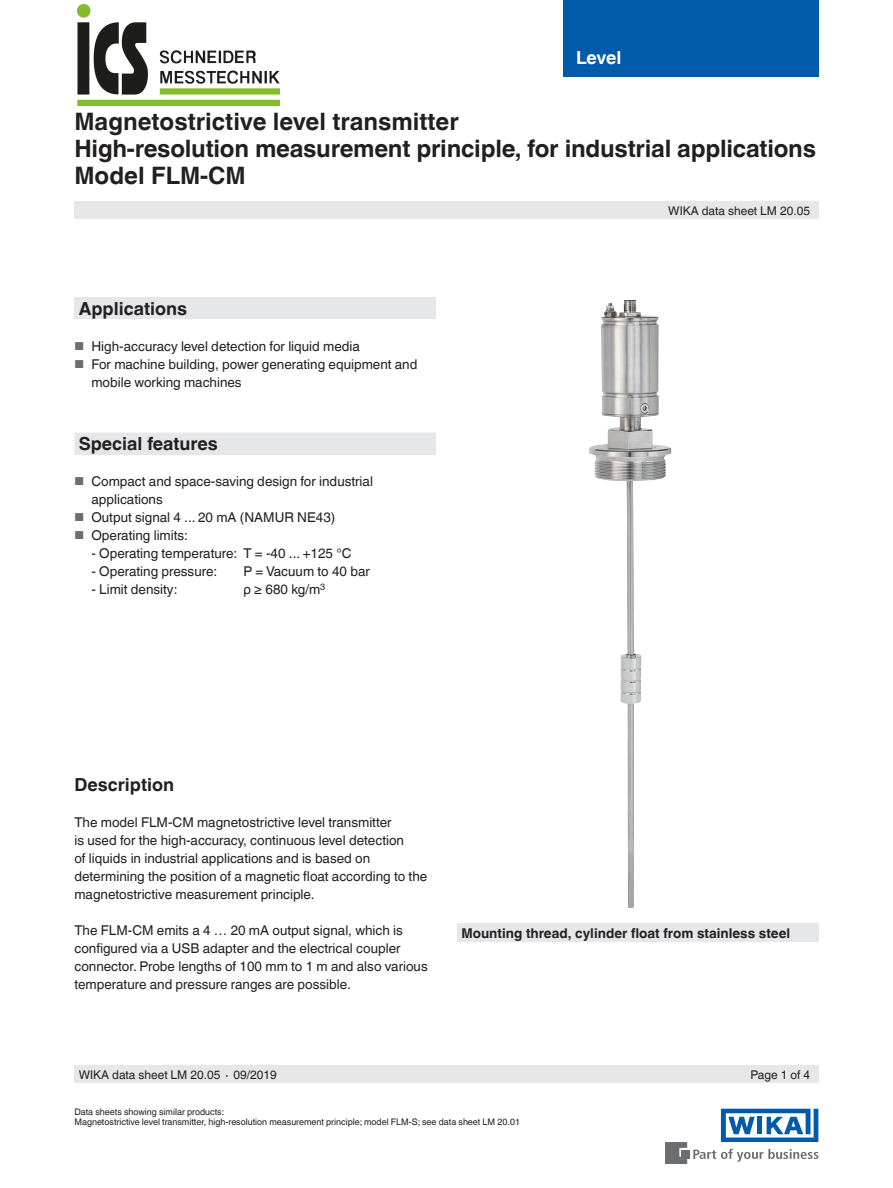
<style>
.page{position:relative;width:893px;height:1188px;background:#fff}
.page>*{position:absolute;margin:0;border:0;box-sizing:border-box;transform-origin:0 0}
.t1{font:700 24px/27px "Helvetica World";letter-spacing:-.01em;color:#231f20}
.t2{font:700 18px "Helvetica World";color:#231f20}
.t3{font:700 18px "Helvetica World";letter-spacing:-.02em;color:#fff}
.t4{font:13.5px/18px "Helvetica World";color:#231f20}
.t5{font:700 13.5px "Helvetica World";color:#231f20}
.t6{font:12px "Helvetica World";color:#231f20}
.t7{font:9px/10.5px "Helvetica World";color:#231f20}
.s1{font-size:11.55px;color:#6c6d70}
</style>
<div class="page">
<div style="left:74px;top:297px;width:362px;height:22px;background:#e6e7e9"></div>
<div style="left:74px;top:202px;width:745px;height:17px;background:#e6e7e9"></div>
<div style="left:74px;top:1066px;width:745px;height:17px;background:#e6e7e9"></div>
<svg style="left:693px;top:1149px;width:126px;height:13px"></svg>
<div style="left:682px;top:1150px;width:8px;height:8px;background:#6c6d70"></div>
<svg style="left:665px;top:1142px;width:22px;height:22px"></svg>
<svg style="left:721px;top:1109px;width:97px;height:33px"></svg>
<div style="left:563px;top:0;width:256px;height:77px;background:#015aaa"></div>
<div style="left:74px;top:433px;width:362px;height:22px;background:#e6e7e9"></div>
<div style="left:457px;top:924px;width:362px;height:18px;background:#e6e7e9"></div>
<img style="left:589px;top:300px;width:82px;height:501px">
<img style="left:627px;top:801px;width:7px;height:107px">
<img style="left:77px;top:5px;width:202px;height:101px">
<h2 class="t3" style="left:576px;top:47px;width:47px">Level</h2>
<h1 class="t1" style="left:74px;top:108px;width:743px">Magnetostrictive level transmitter<br>High-resolution measurement principle, for industrial applications<br>Model FLM-CM</h1>
<h2 class="t2" style="left:79px;top:298px;width:110px">Applications</h2>
<p class="t4" style="left:74px;top:337px;width:287px"><span class="s1">■</span> High-accuracy level detection for liquid media</p>
<p class="t4" style="left:91px;top:355px;width:327px;text-indent:-17px"><span class="s1">■</span> For machine building, power generating equipment and mobile working machines</p>
<h2 class="t2" style="left:79px;top:433px;width:141px">Special features</h2>
<p class="t4" style="left:91px;top:472px;width:283px;text-indent:-17px"><span class="s1">■</span> Compact and space-saving design for industrial applications</p>
<p class="t4" style="left:74px;top:508px;width:263px"><span class="s1">■</span> Output signal 4 ... 20 mA (NAMUR NE43)</p>
<p class="t4" style="left:74px;top:526px;width:115px"><span class="s1">■</span> Operating limits:</p>
<p class="t4" style="left:91px;top:544px;width:262px">- Operating temperature: T = -40 ... +125 °C</p>
<p class="t4" style="left:91px;top:563px;width:127px">- Operating pressure:</p>
<p class="t4" style="left:243px;top:563px;width:128px">P = Vacuum to 40 bar</p>
<p class="t4" style="left:91px;top:581px;width:88px">- Limit density:</p>
<p class="t4" style="left:243px;top:581px;width:83px">ρ ≥ 680 kg/m<sup>3</sup></p>
<p class="t6" style="left:668px;top:204px;width:143px">WIKA data sheet LM 20.05</p>
<h2 class="t2" style="left:74px;top:774px;width:101px">Description</h2>
<p class="t4" style="left:74px;top:813px;width:354px">The model FLM-CM magnetostrictive level transmitter<br>is used for the high-accuracy, continuous level detection<br>of liquids in industrial applications and is based on determining the position of a magnetic float according to the magnetostrictive measurement principle.</p>
<p class="t4" style="left:74px;top:921px;width:355px">The FLM-CM emits a 4 … 20 mA output signal, which is configured via a USB adapter and the electrical coupler connector. Probe lengths of 100 mm to 1 m and also various temperature and pressure ranges are possible.</p>
<p class="t5" style="left:461px;top:925px;width:330px">Mounting thread, cylinder float from stainless steel</p>
<p class="t6" style="left:79px;top:1068px;width:200px">WIKA data sheet LM 20.05 ∙ 09/2019</p>
<p class="t6" style="left:751px;top:1068px;width:61px">Page 1 of 4</p>
<p class="t7" style="left:74px;top:1107px;width:447px">Data sheets showing similar products:<br>Magnetostrictive level transmitter, high-resolution measurement principle; model FLM-S; see data sheet LM 20.01</p>
</div>
